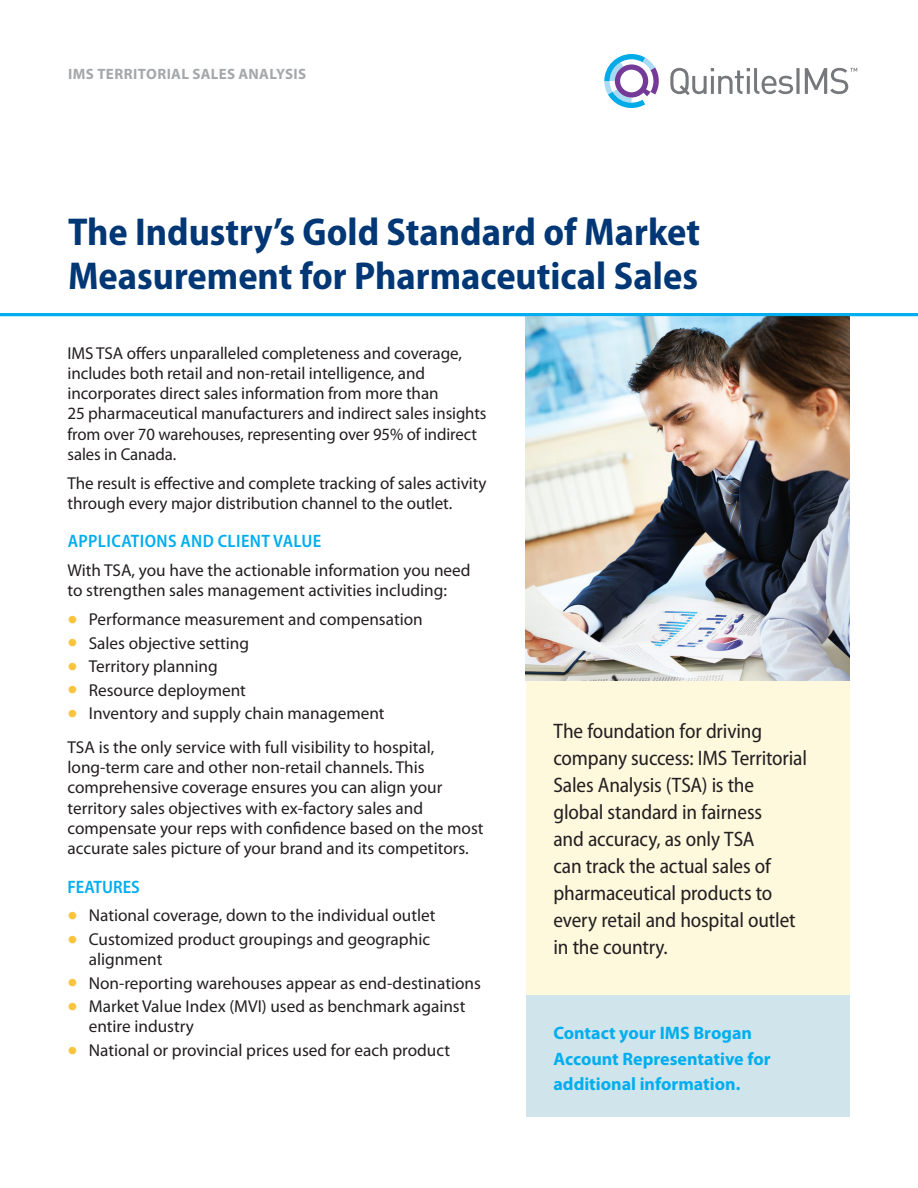
<style>
.page{position:relative;width:918px;height:1188px;background:#fff}
.page>*{position:absolute;margin:0;border:0;box-sizing:border-box;transform-origin:0 0}
.t1{font:700 semi-condensed 39px/44.4px "Myriad Pro";color:#013775}
.t2{font:semi-condensed 21px/27px "Myriad Pro";letter-spacing:-.01em;color:#231f20}
.t3{font:700 18px/25.5px "Myriad Pro";color:#00aeef}
.t4{font:600 semi-condensed 18px "Myriad Pro";letter-spacing:.02em;color:#00aeef}
.t5{font:600 semi-condensed 18px "Myriad Pro";color:#00aeef}
.t6{font:17.25px/20.2px "Myriad Pro";color:#231f20}
.t7{font:700 15px "Myriad Pro";letter-spacing:.02em;color:#a5a8ab}
.s1{font-size:36px;color:#fac340}
</style>
<div class="page">
<div style="left:526px;top:530px;width:324px;height:466px;background:#fef8dd"></div>
<div style="left:526px;top:996px;width:324px;height:121px;background:#d0e4eb"></div>
<img style="left:526px;top:316px;width:324px;height:364px">
<hr style="left:0;top:313px;width:918px;height:3px;background:#00aeef">
<svg style="left:670px;top:67px;width:187px;height:28px"></svg>
<svg style="left:604px;top:54px;width:55px;height:54px"></svg>
<p class="t7" style="left:68px;top:66px;width:240px">IMS TERRITORIAL SALES ANALYSIS</p>
<p class="t1" style="left:68px;top:209px;width:634px">The Industry’s Gold Standard of Market<br>Measurement for Pharmaceutical Sales</p>
<p class="t6" style="left:67px;top:343px;width:421px">IMS TSA offers unparalleled completeness and coverage, includes both retail and non-retail intelligence, and incorporates direct sales information from more than<br>25 pharmaceutical manufacturers and indirect sales insights from over 70 warehouses, representing over 95% of indirect sales in Canada.</p>
<p class="t6" style="left:68px;top:473px;width:421px">The result is effective and complete tracking of sales activity through every major distribution channel to the outlet.</p>
<p class="t4" style="left:68px;top:530px;width:255px">APPLICATIONS AND CLIENT VALUE</p>
<p class="t6" style="left:68px;top:561px;width:405px">With TSA, you have the actionable information you need to strengthen sales management activities including:</p>
<p class="t6" style="left:68px;top:610px;width:357px"><span class="s1">•</span> Performance measurement and compensation</p>
<p class="t6" style="left:68px;top:633px;width:183px"><span class="s1">•</span> Sales objective setting</p>
<p class="t6" style="left:68px;top:657px;width:152px"><span class="s1">•</span> Territory planning</p>
<p class="t6" style="left:68px;top:680px;width:180px"><span class="s1">•</span> Resource deployment</p>
<p class="t6" style="left:68px;top:697px;width:368px;line-height:33.8px"><span class="s1">•</span> Inventory and supply chain management<br>TSA is the only service with full visibility to hospital,</p>
<p class="t6" style="left:68px;top:758px;width:418px">long-term care and other non-retail channels. This comprehensive coverage ensures you can align your territory sales objectives with ex-factory sales and compensate your reps with confidence based on the most accurate sales picture of your brand and its competitors.</p>
<p class="t5" style="left:68px;top:875px;width:74px">FEATURES</p>
<p class="t6" style="left:68px;top:906px;width:370px"><span class="s1">•</span> National coverage, down to the individual outlet</p>
<p class="t6" style="left:89px;top:929px;width:343px;text-indent:-21px"><span class="s1">•</span> Customized product groupings and geographic alignment</p>
<p class="t6" style="left:68px;top:973px;width:415px"><span class="s1">•</span> Non-reporting warehouses appear as end-destinations</p>
<p class="t6" style="left:89px;top:997px;width:378px;text-indent:-21px"><span class="s1">•</span> Market Value Index (MVI) used as benchmark against entire industry</p>
<p class="t6" style="left:68px;top:1040px;width:384px"><span class="s1">•</span> National or provincial prices used for each product</p>
<p class="t2" style="left:554px;top:717px;width:255px">The foundation for driving company success: IMS Territorial<br>Sales Analysis (TSA) is the global standard in fairness<br>and accuracy, as only TSA<br>can track the actual sales of pharmaceutical products to every retail and hospital outlet in the country.</p>
<p class="t3" style="left:554px;top:1021px;width:219px">Contact your IMS Brogan<br>Account Representative for additional information.</p>
</div>
